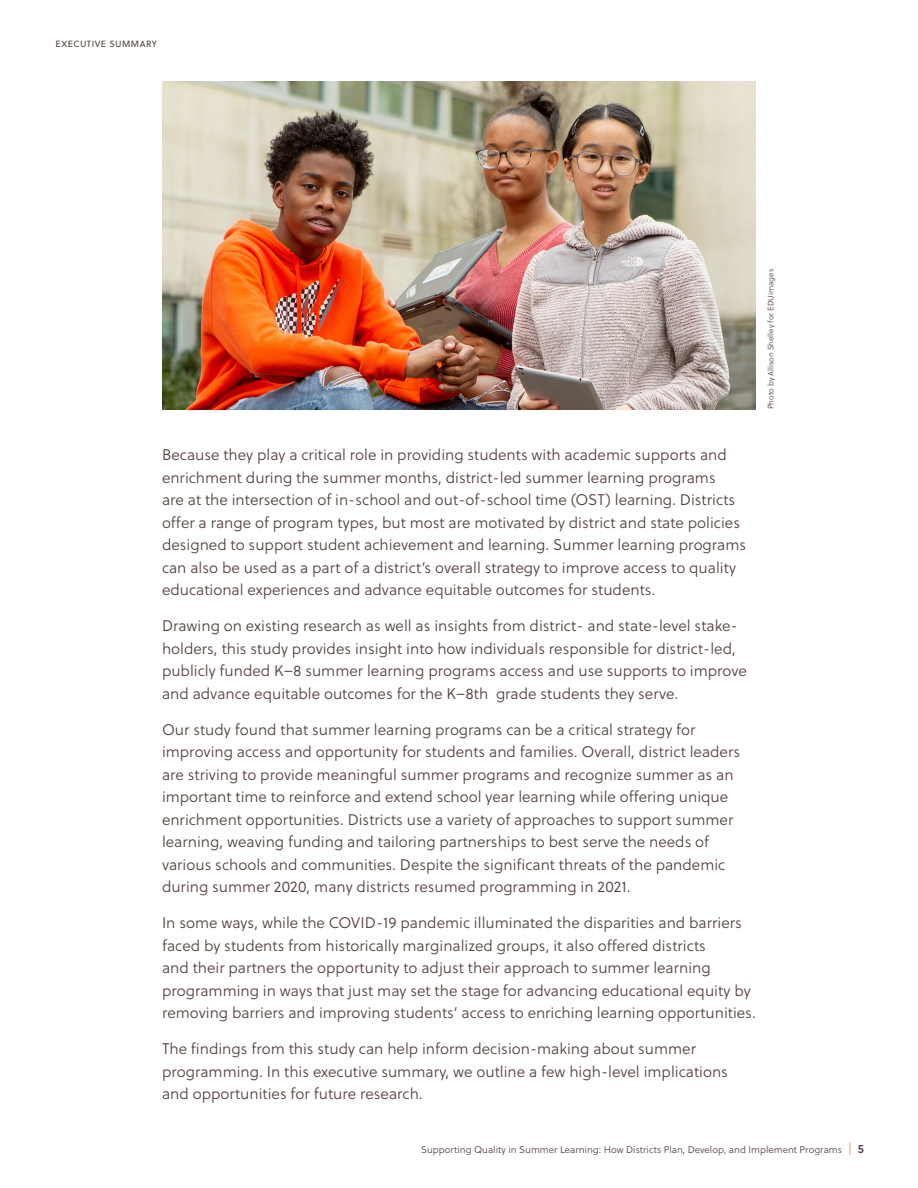
<style>
.page{position:relative;width:918px;height:1188px;background:#fff}
.page>*{position:absolute;margin:0;border:0;box-sizing:border-box;transform-origin:0 0}
.body{font:15.3px/22.5px "Soleil Lt";color:#533f3b}
.t1{font:9.75px "Soleil Lt";color:#533f3b}
.t2{font:9px "Soleil";letter-spacing:.05em;color:#533f3b}
.photo_credit{font:7.8px "Soleil Lt";color:#533f3b}
.s1{font-size:12px;color:#f16d3f}
.s2{font-family:"Soleil Sb";font-size:12px}
</style>
<div class="page">
<img style="left:162px;top:81px;width:594px;height:328px">
<p class="t2" style="left:56px;top:37px;width:103px">EXECUTIVE SUMMARY</p>
<p class="photo_credit" style="left:765px;top:409px;width:142px;rotate:-90deg">Photo by Allison Shelley for EDUimages</p>
<p class="body" style="left:162px;top:443px;width:586px">Because they play a critical role in providing students with academic supports and enrichment during the summer months, district-led summer learning programs<br>are at the intersection of in-school and out-of-school time (OST) learning. Districts offer a range of program types, but most are motivated by district and state policies designed to support student achievement and learning. Summer learning programs can also be used as a part of a district’s overall strategy to improve access to quality educational experiences and advance equitable outcomes for students.</p>
<p class="body" style="left:162px;top:614px;width:587px">Drawing on existing research as well as insights from district- and state-level stake&shy;holders, this study provides insight into how individuals responsible for district-led, publicly funded K–8 summer learning programs access and use supports to improve and advance equitable outcomes for the K–8th grade students they serve.</p>
<p class="body" style="left:162px;top:718px;width:580px">Our study found that summer learning programs can be a critical strategy for improving access and opportunity for students and families. Overall, district leaders are striving to provide meaningful summer programs and recognize summer as an important time to reinforce and extend school year learning while offering unique enrichment opportunities. Districts use a variety of approaches to support summer learning, weaving funding and tailoring partnerships to best serve the needs of various schools and communities. Despite the significant threats of the pandemic during summer 2020, many districts resumed programming in 2021.</p>
<p class="body" style="left:162px;top:911px;width:595px">In some ways, while the COVID-19 pandemic illuminated the disparities and barriers faced by students from historically marginalized groups, it also offered districts<br>and their partners the opportunity to adjust their approach to summer learning programming in ways that just may set the stage for advancing educational equity by removing barriers and improving students’ access to enriching learning opportunities.</p>
<p class="body" style="left:162px;top:1037px;width:567px">The findings from this study can help inform decision-making about summer programming. In this executive summary, we outline a few high-level implications and opportunities for future research.</p>
<p class="t1" style="left:421px;top:1143px;width:444px">Supporting Quality in Summer Learning: How Districts Plan, Develop, and Implement Programs <span class="s1">|</span> <span class="s2">5</span></p>
</div>
